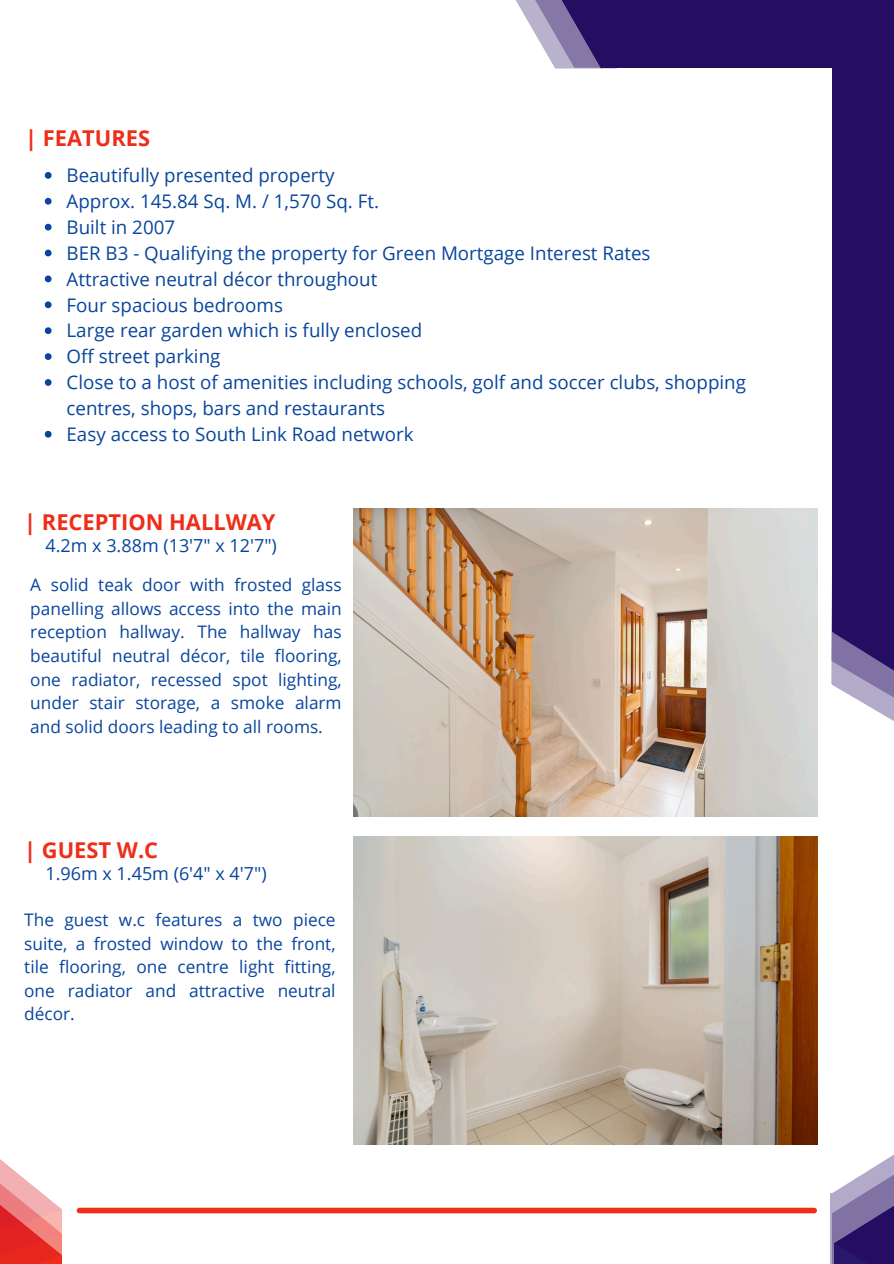
<style>
.page{position:relative;width:894px;height:1264px;background:#fff}
.page>*{position:absolute;margin:0;border:0;box-sizing:border-box;transform-origin:0 0}
.t1{font:700 21.9px "Open Sans";color:#ef2d19}
.t2{font:18.75px/25.8px "Open Sans";color:#08459d}
.t3{font:18px "Open Sans";color:#08459d}
.t4{font:17.25px/23.7px "Open Sans";color:#08459d;text-align:justify}
</style>
<div class="page">
<svg style="left:515px;top:0;width:13px;height:21px"></svg>
<svg style="left:528px;top:0;width:27px;height:68px;fill:#b9b2cd"></svg>
<div style="left:602px;top:0;width:291px;height:68px;background:#250e62"></div>
<svg style="left:831px;top:585px;width:62px;height:136px"></svg>
<div style="left:832px;top:0;width:61px;height:631px;background:#250e62"></div>
<svg style="left:832px;top:631px;width:61px;height:60px;background:#6c5d95"></svg>
<svg style="left:555px;top:0;width:62px;height:69px"></svg>
<svg style="left:830px;top:1155px;width:63px;height:108px"></svg>
<div style="left:79px;top:1207px;width:735px;height:6px;background:#ef2d19"></div>
<svg style="left:0;top:1159px;width:62px;height:104px"></svg>
<img style="left:354px;top:836px;width:462px;height:308px">
<img style="left:354px;top:508px;width:462px;height:308px">
<svg style="left:45px;top:172px;width:7px;height:7px"></svg>
<svg style="left:45px;top:198px;width:7px;height:7px"></svg>
<svg style="left:45px;top:224px;width:7px;height:6px"></svg>
<svg style="left:45px;top:250px;width:7px;height:6px"></svg>
<svg style="left:45px;top:275px;width:7px;height:7px"></svg>
<svg style="left:45px;top:301px;width:7px;height:7px"></svg>
<svg style="left:45px;top:327px;width:7px;height:7px"></svg>
<svg style="left:45px;top:353px;width:7px;height:7px"></svg>
<svg style="left:45px;top:379px;width:7px;height:7px"></svg>
<svg style="left:45px;top:431px;width:7px;height:6px"></svg>
<p class="t1" style="left:25px;top:122px;width:126px">| FEATURES</p>
<p class="t2" style="left:67px;top:162px;width:269px">Beautifully presented property</p>
<p class="t2" style="left:67px;top:188px;width:314px">Approx. 145.84 Sq. M. / 1,570 Sq. Ft.</p>
<p class="t2" style="left:67px;top:214px;width:110px">Built in 2007</p>
<p class="t2" style="left:67px;top:239px;width:585px">BER B3 - Qualifying the property for Green Mortgage Interest Rates</p>
<p class="t2" style="left:67px;top:265px;width:312px">Attractive neutral décor throughout</p>
<p class="t2" style="left:67px;top:291px;width:218px">Four spacious bedrooms</p>
<p class="t2" style="left:67px;top:317px;width:357px">Large rear garden which is fully enclosed</p>
<p class="t2" style="left:67px;top:343px;width:155px">Off street parking</p>
<p class="t2" style="left:67px;top:369px;width:680px">Close to a host of amenities including schools, golf and soccer clubs, shopping centres, shops, bars and restaurants</p>
<h1 class="t2" style="left:67px;top:421px;width:348px">Easy access to South Link Road network</h1>
<p class="t1" style="left:24px;top:506px;width:253px">| RECEPTION HALLWAY</p>
<p class="t3" style="left:45px;top:532px;width:233px">4.2m x 3.88m (13'7" x 12'7")</p>
<h1 class="t4" style="left:30px;top:572px;width:313px">A solid teak door with frosted glass panelling allows access into the main reception hallway. The hallway has beautiful neutral décor, tile flooring, one radiator, recessed spot lighting, under stair storage, a smoke alarm and solid doors leading to all rooms.</h1>
<p class="t1" style="left:24px;top:834px;width:135px">| GUEST W.C</p>
<p class="t3" style="left:45px;top:860px;width:223px">1.96m x 1.45m (6'4" x 4'7")</p>
<p class="t4" style="left:24px;top:907px;width:313px">The guest w.c features a two piece suite, a frosted window to the front, tile flooring, one centre light fitting, one radiator and attractive neutral décor.</p>
</div>
